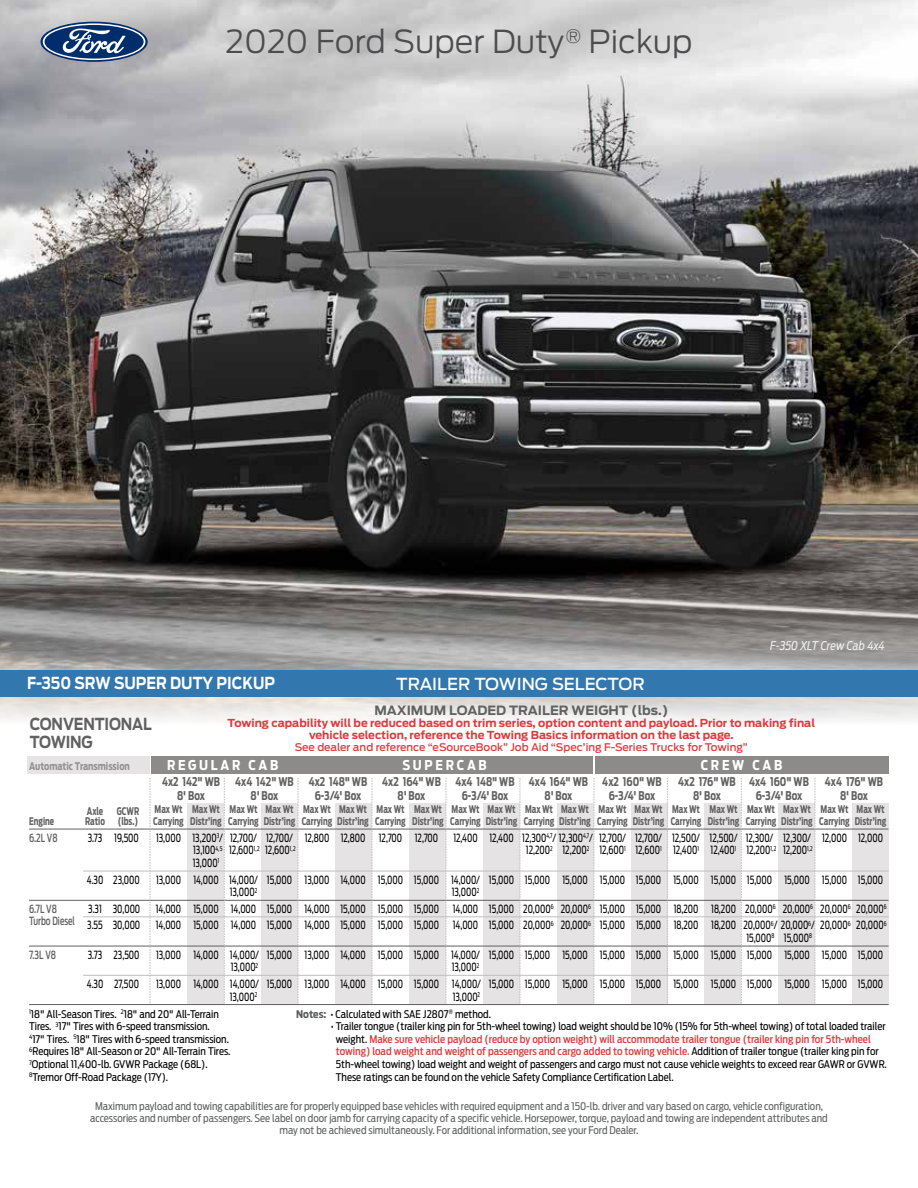
<style>
.page{position:relative;width:918px;height:1188px;background:#fff}
.page>*{position:absolute;margin:0;border:0;box-sizing:border-box;transform-origin:0 0}
.t1{font:300 31.5px "Antenna";color:#4d4d4f}
.t2{font:700 16.5px "Antenna";color:#fff;scale:.85 1}
.t3{font:500 16.5px "Antenna";color:#fff}
.t4{font:700 16.5px/18px "Antenna";letter-spacing:-.01em;color:#616162;scale:.85 1}
.t5{font:700 13.5px "Antenna Cond";letter-spacing:.2em;color:#fff}
.t6{font:700 12.75px "Antenna";color:#616162}
.t7{font:700 12px "Antenna Cond";color:#616162;scale:.85 1}
.t8{font:italic 12px "Antenna Cond";letter-spacing:-.01em;color:#fff}
.t9{font:11.25px/12.8px "Antenna Cond";color:#000;scale:.8 1}
.t10{font:500 11.25px "Antenna Cond";color:#616162;scale:.8 1}
.t11{font:700 10.95px/12px "Antenna";color:#e03a3e;text-align:center}
.t12{font:10.5px/12.6px "Antenna Cond";color:#000}
.t13{font:10.5px/12px "Antenna Cond";color:#616262;text-align:center}
.t14{font:700 10.5px "Antenna Cond";color:#616162;scale:.8 1}
.t15{font:500 10.5px "Antenna";color:#e03a3e}
.t16{font:700 10.5px "Antenna Cond";color:#949091;scale:.9 1}
.s1{font-weight:400;color:#000}
.s2{font-weight:700;color:#58595b}
.s3{font-weight:500;color:#e03a3e}
</style>
<div class="page">
<img style="left:0;top:0;width:918px;height:586px">
<svg style="left:0;top:586px;width:918px;height:134px;background:#9e9b9a"></svg>
<svg style="left:41px;top:22px;width:107px;height:40px"></svg>
<svg style="left:43px;top:23px;width:102px;height:37px;background:#557199"></svg>
<div style="left:852px;top:803px;width:37px;height:202px;background:#e5e3e3"></div>
<div style="left:778px;top:803px;width:37px;height:202px;background:#e5e3e3"></div>
<div style="left:705px;top:803px;width:36px;height:202px;background:#e5e3e3"></div>
<div style="left:631px;top:803px;width:36px;height:202px;background:#e5e3e3"></div>
<div style="left:557px;top:803px;width:37px;height:202px;background:#e5e3e3"></div>
<div style="left:483px;top:803px;width:37px;height:202px;background:#e5e3e3"></div>
<div style="left:409px;top:803px;width:37px;height:202px;background:#e5e3e3"></div>
<div style="left:335px;top:803px;width:37px;height:202px;background:#e5e3e3"></div>
<div style="left:261px;top:803px;width:37px;height:202px;background:#e5e3e3"></div>
<div style="left:188px;top:803px;width:36px;height:202px;background:#e5e3e3"></div>
<div style="left:27px;top:756px;width:122px;height:17px;background:#e5e3e3"></div>
<div style="left:151px;top:756px;width:146px;height:17px;background:#8d8a8a"></div>
<div style="left:299px;top:756px;width:294px;height:17px;background:#8d8a8a"></div>
<div style="left:595px;top:756px;width:294px;height:17px;background:#8d8a8a"></div>
<hr style="left:29px;top:829px;width:860px;height:1px;background:#616162">
<hr style="left:83px;top:871px;width:806px;height:1px;background:#c1bebe">
<hr style="left:29px;top:900px;width:860px;height:1px;background:#616162">
<hr style="left:83px;top:917px;width:806px;height:1px;background:#c1bebe">
<hr style="left:29px;top:946px;width:860px;height:1px;background:#616162">
<hr style="left:83px;top:975px;width:806px;height:1px;background:#c1bebe">
<hr style="left:29px;top:1004px;width:860px;height:1px;background:#616162">
<svg style="left:224px;top:778px;width:1px;height:225px"></svg>
<svg style="left:372px;top:778px;width:1px;height:225px"></svg>
<svg style="left:446px;top:778px;width:1px;height:225px"></svg>
<svg style="left:520px;top:778px;width:1px;height:225px"></svg>
<svg style="left:741px;top:778px;width:1px;height:225px"></svg>
<svg style="left:667px;top:778px;width:1px;height:225px"></svg>
<svg style="left:815px;top:778px;width:1px;height:225px"></svg>
<svg style="left:594px;top:778px;width:1px;height:225px"></svg>
<svg style="left:298px;top:778px;width:1px;height:225px"></svg>
<svg style="left:150px;top:778px;width:1px;height:225px"></svg>
<div style="left:0;top:670px;width:918px;height:27px;background:#3377af"></div>
<h1 class="t1" style="left:225px;top:23px;width:469px">2020 Ford Super Duty<sup>®</sup> Pickup</h1>
<h2 class="t2" style="left:27px;top:673px;width:293px">F-350 SRW SUPER DUTY PICKUP</h2>
<h2 class="t3" style="left:396px;top:674px;width:250px">TRAILER TOWING SELECTOR</h2>
<p class="t8" style="left:770px;top:639px;width:116px">F-350 XLT Crew Cab 4x4</p>
<h2 class="t4" style="left:30px;top:715px;width:145px">CONVENTIONAL<br>TOWING</h2>
<p class="t6" style="left:374px;top:703px;width:296px">MAXIMUM LOADED TRAILER WEIGHT (lbs.)</p>
<p class="t11" style="left:228px;top:717px;width:589px">Towing capability will be reduced based on trim series, option content and payload. Prior to making final vehicle selection, reference the Towing Basics information on the last page.</p>
<p class="t15" style="left:295px;top:741px;width:455px">See dealer and reference “eSourceBook” Job Aid “Spec’ing F-Series Trucks for Towing”</p>
<p class="t16" style="left:29px;top:760px;width:114px">Automatic Transmission</p>
<p class="t5" style="left:167px;top:757px;width:113px">REGULAR CAB</p>
<p class="t5" style="left:402px;top:757px;width:86px">SUPERCAB</p>
<p class="t5" style="left:701px;top:757px;width:83px">CREW CAB</p>
<p class="t7" style="left:162px;top:775px;width:70px">4x2 142" WB</p>
<p class="t7" style="left:235px;top:775px;width:503px">4x4 142" WB 4x2 148" WB 4x2 164" WB 4x4 148" WB 4x4 164" WB 4x2 160" WB</p>
<p class="t7" style="left:678px;top:775px;width:155px">4x2 176" WB 4x4 160" WB</p>
<p class="t7" style="left:825px;top:775px;width:70px">4x4 176" WB</p>
<p class="t7" style="left:177px;top:788px;width:34px">8' Box</p>
<p class="t7" style="left:251px;top:788px;width:34px">8' Box</p>
<p class="t7" style="left:315px;top:788px;width:56px">6-3/4' Box</p>
<p class="t7" style="left:398px;top:788px;width:34px">8' Box</p>
<p class="t7" style="left:462px;top:788px;width:56px">6-3/4' Box</p>
<p class="t7" style="left:545px;top:788px;width:34px">8' Box</p>
<p class="t7" style="left:609px;top:788px;width:56px">6-3/4' Box</p>
<p class="t7" style="left:693px;top:788px;width:34px">8' Box</p>
<p class="t7" style="left:756px;top:788px;width:56px">6-3/4' Box</p>
<p class="t7" style="left:840px;top:788px;width:34px">8' Box</p>
<p class="t14" style="left:87px;top:805px;width:22px">Axle</p>
<p class="t14" style="left:117px;top:805px;width:30px">GCWR</p>
<p class="t14" style="left:155px;top:803px;width:914px">Max Wt Max Wt Max Wt Max Wt Max Wt Max Wt Max Wt Max Wt Max Wt Max Wt Max Wt Max Wt Max Wt Max Wt Max Wt Max Wt Max Wt Max Wt Max Wt Max Wt</p>
<p class="t14" style="left:29px;top:815px;width:33px">Engine</p>
<p class="t14" style="left:85px;top:815px;width:68px">Ratio (lbs.)</p>
<p class="t14" style="left:153px;top:815px;width:918px">Carrying Distr’ing Carrying Distr’ing Carrying Distr’ing Carrying Distr’ing Carrying Distr’ing Carrying Distr’ing Carrying Distr’ing Carrying Distr’ing Carrying Distr’ing Carrying Distr’ing</p>
<p class="t10" style="left:29px;top:831px;width:37px">6.2L V8</p>
<p class="t9" style="left:88px;top:831px;width:65px">3.73 19,500</p>
<p class="t9" style="left:156px;top:831px;width:354px">13,000 13,200<sup>3</sup>/ 12,700/ 12,700/ 12,800 12,800 12,700 12,700</p>
<p class="t9" style="left:453px;top:831px;width:539px">12,400 12,400 12,300<sup>4,7</sup>/ 12,300<sup>4,7</sup>/ 12,700/ 12,700/ 12,500/ 12,500/ 12,300/ 12,300/ 12,000 12,000</p>
<p class="t9" style="left:193px;top:844px;width:130px">13,100<sup>4,5</sup> 12,600<sup>1,2</sup> 12,600<sup>1,2</sup></p>
<p class="t9" style="left:526px;top:844px;width:360px">12,200<sup>2</sup> 12,200<sup>2</sup> 12,600<sup>1</sup> 12,600<sup>1</sup> 12,400<sup>1</sup> 12,400<sup>1</sup> 12,200<sup>1,2</sup> 12,200<sup>1,2</sup></p>
<p class="t9" style="left:193px;top:857px;width:35px">13,000<sup>1</sup></p>
<p class="t9" style="left:87px;top:873px;width:68px">4.30 23,000</p>
<p class="t9" style="left:230px;top:873px;width:818px;text-indent:-74px">13,000 14,000 14,000/ 15,000 13,000 14,000 15,000 15,000 14,000/ 15,000 15,000 15,000 15,000 15,000 15,000 15,000 15,000 15,000 15,000 15,000<br>13,000<sup>2</sup></p>
<p class="t9" style="left:452px;top:886px;width:36px">13,000<sup>2</sup></p>
<p class="t10" style="left:29px;top:902px;width:36px">6.7L V8</p>
<p class="t9" style="left:88px;top:903px;width:67px">3.31 30,000</p>
<p class="t9" style="left:156px;top:903px;width:915px">14,000 15,000 14,000 15,000 14,000 15,000 15,000 15,000 14,000 15,000 20,000<sup>6</sup> 20,000<sup>6</sup> 15,000 15,000 18,200 18,200 20,000<sup>6</sup> 20,000<sup>6</sup> 20,000<sup>6</sup> 20,000<sup>6</sup></p>
<p class="t10" style="left:29px;top:914px;width:141px">Turbo Diesel <span class="s1">3.55 30,000</span></p>
<p class="t9" style="left:746px;top:919px;width:177px;text-indent:-591px">14,000 15,000 14,000 15,000 14,000 15,000 15,000 15,000 14,000 15,000 20,000<sup>6</sup> 20,000<sup>6</sup> 15,000 15,000 18,200 18,200 20,000<sup>6</sup>/ 20,000<sup>6</sup>/ 20,000<sup>6</sup> 20,000<sup>6<br></sup>15,000<sup>8</sup> 15,000<sup>8</sup></p>
<p class="t10" style="left:29px;top:948px;width:35px">7.3L V8</p>
<p class="t9" style="left:88px;top:948px;width:66px">3.73 23,500</p>
<p class="t9" style="left:231px;top:948px;width:817px;text-indent:-75px">13,000 14,000 14,000/ 15,000 13,000 14,000 15,000 15,000 14,000/ 15,000 15,000 15,000 15,000 15,000 15,000 15,000 15,000 15,000 15,000 15,000<br>13,000<sup>2</sup></p>
<p class="t9" style="left:452px;top:961px;width:36px">13,000<sup>2</sup></p>
<p class="t9" style="left:87px;top:978px;width:67px">4.30 27,500</p>
<p class="t9" style="left:230px;top:978px;width:818px;text-indent:-74px">13,000 14,000 14,000/ 15,000 13,000 14,000 15,000 15,000 14,000/ 15,000 15,000 15,000 15,000 15,000 15,000 15,000 15,000 15,000 15,000 15,000<br>13,000<sup>2</sup></p>
<p class="t9" style="left:453px;top:990px;width:36px">13,000<sup>2</sup></p>
<p class="t12" style="left:29px;top:1008px;width:203px"><sup>1</sup>18" All-Season Tires. <sup>2</sup>18" and 20" All-Terrain Tires. <sup>3</sup>17" Tires with 6-speed transmission.<br><sup>4</sup>17" Tires. <sup>5</sup>18" Tires with 6-speed transmission.<br><sup>6</sup>Requires 18" All-Season or 20" All-Terrain Tires.<br><sup>7</sup>Optional 11,400-lb. GVWR Package (68L).<br><sup>8</sup>Tremor Off-Road Package (17Y).</p>
<p class="t12" style="left:296px;top:1007px;width:196px"><span class="s2">Notes:</span> • Calculated with SAE J2807<sup>®</sup> method.</p>
<p class="t12" style="left:336px;top:1020px;width:553px;text-indent:-5px">• Trailer tongue (trailer king pin for 5th-wheel towing) load weight should be 10% (15% for 5th-wheel towing) of total loaded trailer weight. <span class="s3">Make sure vehicle payload (reduce by option weight) will accommodate trailer tongue (trailer king pin for 5th-wheel towing) load weight and weight of passengers and cargo added to towing vehicle.</span> Addition of trailer tongue (trailer king pin for 5th-wheel towing) load weight and weight of passengers and cargo must not cause vehicle weights to exceed rear GAWR or GVWR.<br>These ratings can be found on the vehicle Safety Compliance Certification Label.</p>
<p class="t13" style="left:90px;top:1100px;width:739px">Maximum payload and towing capabilities are for properly equipped base vehicles with required equipment and a 150-lb. driver and vary based on cargo, vehicle configuration, accessories and number of passengers. See label on door jamb for carrying capacity of a specific vehicle. Horsepower, torque, payload and towing are independent attributes and may not be achieved simultaneously. For additional information, see your Ford Dealer.</p>
</div>
